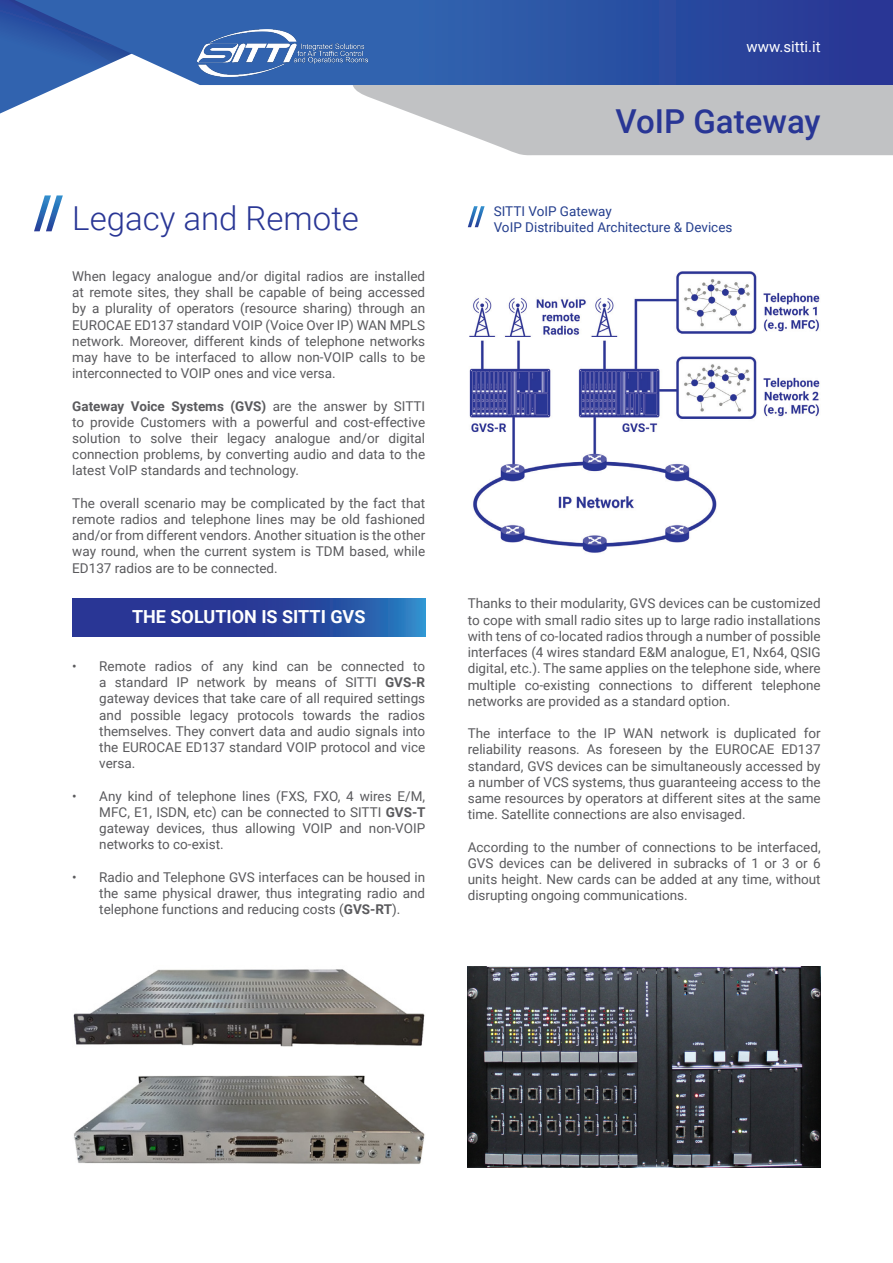
<style>
.page{position:relative;width:893px;height:1263px;background:#fff}
.page>*{position:absolute;margin:0;border:0;box-sizing:border-box;transform-origin:0 0}
.t1{font:300 33px "Roboto";color:#293695}
.t2{font:500 33px "Roboto";color:#293695}
.t3{font:700 18px "Roboto";color:#fff}
.t4{font:15px "Roboto";color:#fff}
.t5{font:13.5px/16.2px "Roboto";color:#5a5a5d;text-align:justify}
.t6{font:13.5px "Roboto";color:#253f8e}
.s1{font-weight:700}
</style>
<div class="page">
<svg style="left:134px;top:0;width:219px;height:85px;background:#4370b6"></svg>
<svg style="left:0;top:0;width:134px;height:114px"></svg>
<img style="left:197px;top:30px;width:156px;height:47px">
<svg style="left:353px;top:0;width:540px;height:155px;background:#7387b6"></svg>
<svg style="left:72px;top:598px;width:353px;height:39px;background:#28469e"></svg>
<img style="left:468px;top:967px;width:353px;height:201px">
<img style="left:469px;top:271px;width:351px;height:282px">
<svg style="left:468px;top:206px;width:17px;height:21px"></svg>
<img style="left:73px;top:969px;width:352px;height:78px">
<svg style="left:34px;top:195px;width:29px;height:36px"></svg>
<img style="left:74px;top:1075px;width:351px;height:89px">
<p class="t1" style="left:72px;top:196px;width:288px">Legacy and Remote</p>
<p class="t5" style="left:72px;top:268px;width:354px">When legacy analogue and/or digital radios are installed at remote sites, they shall be capable of being accessed by a plurality of operators (resource sharing) through an EUROCAE ED137 standard VOIP (Voice Over IP) WAN MPLS network. Moreover, different kinds of telephone networks may have to be interfaced to allow non-VOIP calls to be interconnected to VOIP ones and vice versa.</p>
<p class="t5" style="left:72px;top:397px;width:354px"><span class="s1">Gateway Voice Systems (GVS)</span> are the answer by SITTI to provide Customers with a powerful and cost-effective solution to solve their legacy analogue and/or digital connection problems, by converting audio and data to the latest VoIP standards and technology.</p>
<p class="t5" style="left:72px;top:494px;width:354px">The overall scenario may be complicated by the fact that remote radios and telephone lines may be old fashioned and/or from different vendors. Another situation is the other way round, when the current system is TDM based, while ED137 radios are to be connected.</p>
<p class="t3" style="left:132px;top:604px;width:235px">THE SOLUTION IS SITTI GVS</p>
<p class="t5" style="left:99px;top:658px;width:327px;text-indent:-27px">• Remote radios of any kind can be connected to a standard IP network by means of SITTI <span class="s1">GVS-R </span>gateway devices that take care of all required settings and possible legacy protocols towards the radios themselves. They convert data and audio signals into the EUROCAE ED137 standard VOIP protocol and vice versa.</p>
<p class="t5" style="left:99px;top:787px;width:328px;text-indent:-27px">• Any kind of telephone lines (FXS, FXO, 4 wires E/M, MFC, E1, ISDN, etc) can be connected to SITTI <span class="s1">GVS-T </span>gateway devices, thus allowing VOIP and non-VOIP networks to co-exist.</p>
<p class="t5" style="left:99px;top:868px;width:327px;text-indent:-27px">• Radio and Telephone GVS interfaces can be housed in the same physical drawer, thus integrating radio and telephone functions and reducing costs (<span class="s1">GVS-RT</span>).</p>
<p class="t4" style="left:746px;top:36px;width:76px">www.sitti.it</p>
<p class="t2" style="left:615px;top:98px;width:207px">VoIP Gateway</p>
<p class="t6" style="left:494px;top:202px;width:120px">SITTI VoIP Gateway</p>
<p class="t6" style="left:494px;top:218px;width:240px">VoIP Distribuited Architecture &amp; Devices</p>
<p class="t5" style="left:468px;top:595px;width:354px">Thanks to their modularity, GVS devices can be customized to cope with small radio sites up to large radio installations with tens of co-located radios through a number of possible interfaces (4 wires standard E&amp;M analogue, E1, Nx64, QSIG digital, etc.). The same applies on the telephone side, where multiple co-existing connections to different telephone networks are provided as a standard option.</p>
<p class="t5" style="left:468px;top:725px;width:354px">The interface to the IP WAN network is duplicated for reliability reasons. As foreseen by the EUROCAE ED137 standard, GVS devices can be simultaneously accessed by a number of VCS systems, thus guaranteeing access to the same resources by operators at different sites at the same time. Satellite connections are also envisaged.</p>
<p class="t5" style="left:468px;top:838px;width:354px">According to the number of connections to be interfaced, GVS devices can be delivered in subracks of 1 or 3 or 6 units height. New cards can be added at any time, without disrupting ongoing communications.</p>
</div>
